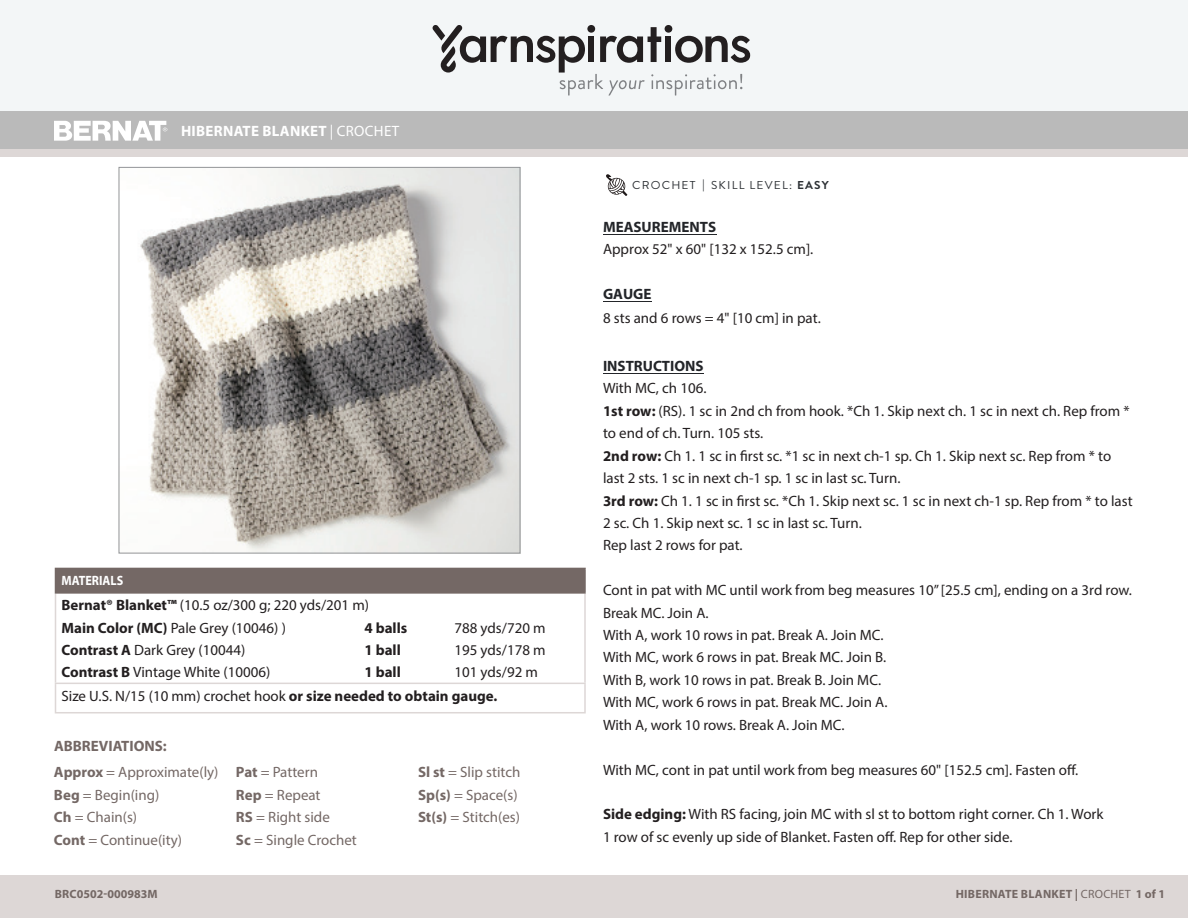
<style>
.page{position:relative;width:1188px;height:918px;background:#fff}
.page>*{position:absolute;margin:0;border:0;box-sizing:border-box;transform-origin:0 0}
.t1{font:15px/22.4px "Myriad Pro";color:#231f20}
.t2{font:15px/22.4px "Myriad Pro";color:#746865}
.Pattern_Title{font:700 15px "Myriad Pro";letter-spacing:.02em;color:#fff}
.t3{font:700 15px "Myriad Pro";color:#231f20}
.t4{font:700 15px "Myriad Pro";color:#746865}
.t5{font:700 13.5px "Myriad Pro";color:#fff;scale:.9 1}
.t6{font:700 12px "Myriad Pro";letter-spacing:.02em;color:#746865}
.t7{font:12px "Myriad Pro";letter-spacing:.02em;color:#746865}
.t8{font:700 12px "Myriad Pro";color:#746865}
.t9{font:11.4px "Brandon Grotesque";letter-spacing:.1em;color:#2c3034;scale:1.04 1}
.s1{font-weight:400}
.s2{font-weight:700}
.s3{font-weight:700;color:#232529}
</style>
<div class="page">
<div style="left:0;top:111px;width:1188px;height:38px;background:#bababa"></div>
<div style="left:0;top:0;width:1188px;height:111px;background:#f3f6f7"></div>
<svg style="left:433px;top:25px;width:318px;height:71px"></svg>
<div style="left:0;top:149px;width:1188px;height:769px;background:#ddd7d6"></div>
<div style="left:0;top:157px;width:1188px;height:717px;background:#fff"></div>
<svg style="left:54px;top:120px;width:113px;height:21px"></svg>
<hr style="left:603px;top:373px;width:101px;height:1px;background:#232529">
<hr style="left:603px;top:301px;width:49px;height:1px;background:#232529">
<hr style="left:603px;top:234px;width:113px;height:1px;background:#232529">
<div style="left:56px;top:568px;width:529px;height:25px;background:#746865"></div>
<hr style="left:55px;top:594px;width:1px;height:89px;background:#ddd7d6">
<hr style="left:584px;top:594px;width:2px;height:89px;background:#ddd7d6">
<hr style="left:55px;top:683px;width:531px;height:1px;background:#ddd7d6">
<svg style="left:55px;top:684px;width:1px;height:28px"></svg>
<hr style="left:584px;top:684px;width:2px;height:28px;background:#ddd7d6">
<hr style="left:55px;top:712px;width:531px;height:1px;background:#ddd7d6">
<hr style="left:55px;top:568px;width:531px;height:1px;background:#746865">
<svg style="left:55px;top:569px;width:1px;height:23px"></svg>
<hr style="left:584px;top:569px;width:2px;height:23px;background:#746865">
<hr style="left:55px;top:592px;width:531px;height:2px;background:#746865">
<img style="left:140px;top:169px;width:378px;height:382px">
<div style="left:119px;top:167px;width:401px;height:386px;border:1px solid #939598"></div>
<svg style="left:606px;top:174px;width:21px;height:22px"></svg>
<p class="Pattern_Title" style="left:181px;top:121px;width:220px">HIBERNATE BLANKET <span class="s1">| CROCHET</span></p>
<p class="Pattern_Title" style="left:181px;top:121px;width:174px">RACCOON HAT <span class="s1">| CROCHET</span></p>
<p class="t5" style="left:62px;top:571px;width:70px">MATERIALS</p>
<p class="t1" style="left:62px;top:594px;width:309px"><span class="s2">Bernat® Blanket™</span> (10.5 oz/300 g; 220 yds/201 m)<br><span class="s2">Main Color (MC)</span> Pale Grey (10046) )</p>
<p class="t3" style="left:365px;top:618px;width:44px">4 balls</p>
<p class="t1" style="left:454px;top:616px;width:93px">788 yds/720 m</p>
<p class="t1" style="left:61px;top:638px;width:185px"><span class="s2">Contrast A</span> Dark Grey (10044)</p>
<p class="t3" style="left:365px;top:640px;width:38px">1 ball</p>
<p class="t1" style="left:454px;top:638px;width:93px">195 yds/178 m</p>
<p class="t1" style="left:61px;top:661px;width:210px"><span class="s2">Contrast B</span> Vintage White (10006)</p>
<p class="t3" style="left:365px;top:663px;width:38px">1 ball</p>
<p class="t1" style="left:61px;top:660px;width:478px;line-height:23.2px;text-indent:393px">101 yds/92 m<br>Size U.S. N/15 (10 mm) crochet hook <span class="s2">or size needed to obtain gauge.</span></p>
<p class="t4" style="left:54px;top:736px;width:114px">ABBREVIATIONS:</p>
<p class="t2" style="left:54px;top:761px;width:166px"><span class="s2">Approx</span> = Approximate(ly)<br><span class="s2">Beg</span> = Begin(ing)<br><span class="s2">Ch</span> = Chain(s)<br><span class="s2">Cont</span> = Continue(ity)</p>
<p class="t2" style="left:236px;top:761px;width:122px"><span class="s2">Pat</span> = Pattern<br><span class="s2">Rep</span> = Repeat<br><span class="s2">RS</span> = Right side<br><span class="s2">Sc</span> = Single Crochet</p>
<p class="t2" style="left:418px;top:761px;width:104px"><span class="s2">Sl st</span> = Slip stitch<br><span class="s2">Sp(s)</span> = Space(s)<br><span class="s2">St(s)</span> = Stitch(es)</p>
<p class="t8" style="left:55px;top:886px;width:105px">BRC0502-000983M</p>
<p class="t9" style="left:632px;top:177px;width:191px">CROCHET <span class="s2">|</span> SKILL LEVEL: <span class="s2">EASY</span></p>
<p class="t1" style="left:603px;top:215px;width:212px"><span class="s3">MEASUREMENTS<br></span>Approx 52" x 60" [132 x 152.5 cm].</p>
<p class="t1" style="left:603px;top:282px;width:219px;line-height:24px"><span class="s3">GAUGE<br></span>8 sts and 6 rows = 4" [10 cm] in pat.</p>
<p class="t1" style="left:603px;top:355px;width:531px"><span class="s3">INSTRUCTIONS<br></span>With MC, ch 106.<br><span class="s2">1st row:</span> (RS). 1 sc in 2nd ch from hook. *Ch 1. Skip next ch. 1 sc in next ch. Rep from * to end of ch. Turn. 105 sts.<br><span class="s2">2nd row:</span> Ch 1. 1 sc in first sc. *1 sc in next ch-1 sp. Ch 1. Skip next sc. Rep from * to last 2 sts. 1 sc in next ch-1 sp. 1 sc in last sc. Turn.<br><span class="s2">3rd row:</span> Ch 1. 1 sc in first sc. *Ch 1. Skip next sc. 1 sc in next ch-1 sp. Rep from * to last 2 sc. Ch 1. Skip next sc. 1 sc in last sc. Turn.<br>Rep last 2 rows for pat.</p>
<p class="t1" style="left:603px;top:579px;width:530px">Cont in pat with MC until work from beg measures 10” [25.5 cm], ending on a 3rd row.<br>Break MC. Join A.<br>With A, work 10 rows in pat. Break A. Join MC.<br>With MC, work 6 rows in pat. Break MC. Join B.<br>With B, work 10 rows in pat. Break B. Join MC.<br>With MC, work 6 rows in pat. Break MC. Join A.<br>With A, work 10 rows. Break A. Join MC.</p>
<p class="t1" style="left:603px;top:758px;width:477px">With MC, cont in pat until work from beg measures 60" [152.5 cm]. Fasten off.</p>
<p class="t1" style="left:603px;top:803px;width:502px"><span class="s2">Side edging:</span> With RS facing, join MC with sl st to bottom right corner. Ch 1. Work<br>1 row of sc evenly up side of Blanket. Fasten off. Rep for other side.</p>
<p class="t6" style="left:956px;top:886px;width:211px">HIBERNATE BLANKET | <span class="s1">CROCHET</span> 1 of 1</p>
<p class="t7" style="left:959px;top:887px;width:176px"><span class="s2">RACCOON HAT</span> | CROCHET 1 of 2</p>
</div>
